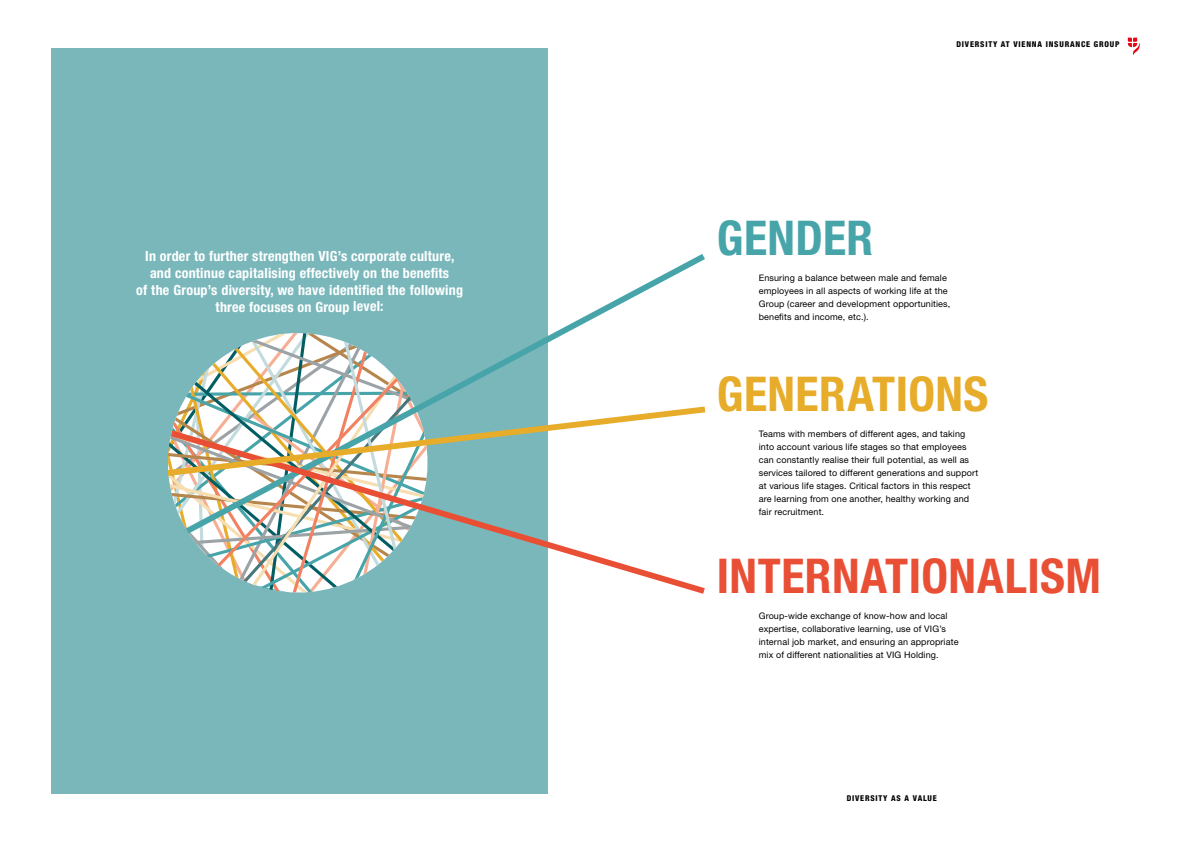
<style>
.page{position:relative;width:1191px;height:842px;background:#fff}
.page>*{position:absolute;margin:0;border:0;box-sizing:border-box;transform-origin:0 0}
.t1{font:700 condensed 48px "Helvetica Neue LT Std";letter-spacing:.01em;color:#e94f35}
.t2{font:700 condensed 48px "Helvetica Neue LT Std";letter-spacing:.01em;color:#e7ac29}
.t3{font:700 condensed 48px "Helvetica Neue LT Std";letter-spacing:.01em;color:#47a5aa}
.t4{font:700 condensed 14px/16.8px "Helvetica Neue LT Std";letter-spacing:.015em;color:#fff;text-align:center}
.t5{font:9px/13px "Helvetica Neue LT Std";letter-spacing:.015em;color:#000}
.t6{font:800 condensed 8px "Helvetica Neue LT Std";letter-spacing:.1em;color:#000}
</style>
<div class="page">
<div style="left:51px;top:48px;width:496px;height:746px;background:#7ab7bb"></div>
<svg style="left:1127px;top:38px;width:12px;height:17px"></svg>
<svg style="left:182px;top:249px;width:523px;height:154px"></svg>
<svg style="left:169px;top:479px;width:536px;height:119px"></svg>
<svg style="left:167px;top:403px;width:539px;height:76px"></svg>
<h2 class="t4" style="left:136px;top:248px;width:328px">In order to further strengthen VIG’s corporate culture, and continue capitalising effectively on the benefits<br>of the Group’s diversity, we have identified the following three focuses on Group level:</h2>
<h1 class="t3" style="left:717px;top:209px;width:158px">GENDER</h1>
<p class="t6" style="left:956px;top:39px;width:164px">DIVERSITY AT VIENNA INSURANCE GROUP</p>
<p class="t5" style="left:758px;top:271px;width:193px">Ensuring a balance between male and female employees in all aspects of working life at the Group (career and development opportunities, benefits and income, etc.).</p>
<h1 class="t2" style="left:717px;top:365px;width:273px">GENERATIONS</h1>
<p class="t5" style="left:758px;top:427px;width:221px">Teams with members of different ages, and taking into account various life stages so that employees can constantly realise their full potential, as well as services tailored to different generations and support at various life stages. Critical factors in this respect are learning from one another, healthy working and fair recruitment.</p>
<h1 class="t1" style="left:717px;top:547px;width:385px">INTERNATIONALISM</h1>
<p class="t5" style="left:758px;top:609px;width:201px">Group-wide exchange of know-how and local expertise, collaborative learning, use of VIG’s internal job market, and ensuring an appropriate mix of different nationalities at VIG Holding.</p>
<p class="t6" style="left:846px;top:793px;width:92px">DIVERSITY AS A VALUE</p>
</div>
